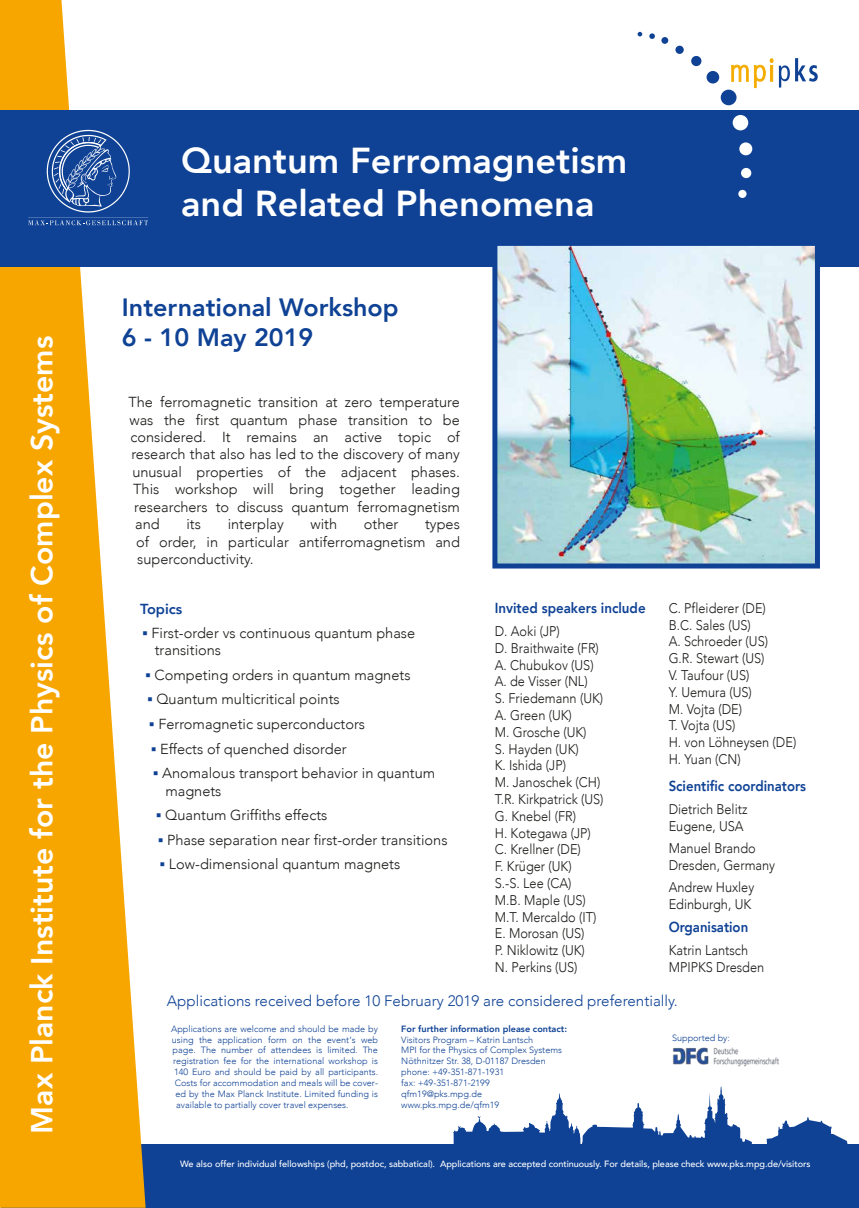
<style>
.page{position:relative;width:859px;height:1208px;background:#fff}
.page>*{position:absolute;margin:0;border:0;box-sizing:border-box;transform-origin:0 0}
.t1{font:800 36px/43.2px "Avenir";color:#fff}
.t2{font:800 30.3px "Avenir";color:#fff}
.t3{font:800 25px/30px "Avenir";color:#0f4295}
.t4{font:300 15.1px "Avenir";color:#0f4295}
.t5{font:300 14.5px/17.4px "Avenir";color:#1a1a18}
.t6{font:800 14.5px "Avenir";color:#0f4295;scale:.91 1}
.t7{font:800 14.5px "Avenir";color:#0f4295;scale:.92 1}
.t8{font:800 14.5px "Avenir";color:#0f4295}
.t9{font:300 14px/16.8px "Avenir";color:#1a1a18;scale:.91 1}
.t10{font:300 9.1px/10.9px "Avenir";color:#0f4295}
.t11{font:500 9.1px "Avenir";letter-spacing:-.005em;color:#fff}
.t12{font:800 9.1px "Avenir";color:#0f4295}
.s1{color:#0f4295}
</style>
<div class="page">
<div style="left:1px;top:1144px;width:858px;height:63px;background:#0f4295"></div>
<svg style="left:453px;top:1086px;width:395px;height:58px"></svg>
<svg style="left:0;top:0;width:146px;height:1207px;fill:#f7a600"></svg>
<div style="left:0;top:110px;width:859px;height:156px;background:#0f4295"></div>
<svg style="left:638px;top:32px;width:4px;height:4px"></svg>
<svg style="left:649px;top:33px;width:6px;height:6px"></svg>
<div style="left:661px;top:37px;width:7px;height:7px;background:#0f4295;border-radius:50%"></div>
<div style="left:675px;top:46px;width:9px;height:8px;background:#0f4295;border-radius:50%"></div>
<div style="left:691px;top:56px;width:10px;height:10px;background:#0f4295;border-radius:50%"></div>
<div style="left:706px;top:71px;width:13px;height:12px;background:#0f4295;border-radius:50%"></div>
<div style="left:721px;top:90px;width:15px;height:15px;background:#0f4295;border-radius:50%"></div>
<div style="left:733px;top:115px;width:15px;height:15px;background:#fff;border-radius:50%"></div>
<div style="left:739px;top:142px;width:13px;height:13px;background:#fff;border-radius:50%"></div>
<div style="left:741px;top:168px;width:10px;height:10px;background:#fff;border-radius:50%"></div>
<div style="left:738px;top:190px;width:8px;height:8px;background:#fff;border-radius:50%"></div>
<svg style="left:779px;top:58px;width:39px;height:30px"></svg>
<svg style="left:731px;top:65px;width:17px;height:16px"></svg>
<svg style="left:754px;top:59px;width:19px;height:29px"></svg>
<svg style="left:28px;top:220px;width:120px;height:5px"></svg>
<svg style="left:47px;top:130px;width:83px;height:82px"></svg>
<img style="left:498px;top:247px;width:316px;height:315px">
<div style="left:492px;top:241px;width:328px;height:327px;border:5px solid #0f4295"></div>
<img style="left:672px;top:1047px;width:107px;height:20px">
<h2 class="t2" style="left:18px;top:1133px;width:799px;rotate:-90deg">Max Planck Institute for the Physics of Complex Systems</h2>
<h1 class="t1" style="left:181px;top:139px;width:448px">Quantum Ferromagnetism and Related Phenomena</h1>
<h3 class="t3" style="left:122px;top:292px;width:278px">International Workshop<br>6 - 10 May 2019</h3>
<p class="t5" style="left:128px;top:393px;width:333px">The ferromagnetic transition at zero temperature</p>
<p class="t5" style="left:129px;top:411px;width:332px">was the first quantum phase transition to be</p>
<p class="t5" style="left:130px;top:428px;width:331px">considered. It remains an active topic of</p>
<p class="t5" style="left:131px;top:446px;width:330px">research that also has led to the discovery of many</p>
<p class="t5" style="left:132px;top:463px;width:329px">unusual properties of the adjacent phases.</p>
<p class="t5" style="left:133px;top:480px;width:328px">This workshop will bring together leading</p>
<p class="t5" style="left:134px;top:498px;width:327px">researchers to discuss quantum ferromagnetism</p>
<p class="t5" style="left:135px;top:515px;width:26px">and</p>
<p class="t5" style="left:186px;top:515px;width:16px">its</p>
<p class="t5" style="left:228px;top:515px;width:58px">interplay</p>
<p class="t5" style="left:310px;top:515px;width:28px">with</p>
<p class="t5" style="left:364px;top:515px;width:36px">other</p>
<p class="t5" style="left:136px;top:515px;width:325px;text-align:justify;text-indent:289px">types of order, in particular antiferromagnetism and superconductivity.</p>
<p class="t8" style="left:140px;top:598px;width:44px">Topics</p>
<p class="t5" style="left:155px;top:624px;width:262px;text-indent:-13px"><span class="s1">▪</span> First-order vs continuous quantum phase transitions</p>
<p class="t5" style="left:145px;top:666px;width:267px"><span class="s1">▪</span> Competing orders in quantum magnets</p>
<p class="t5" style="left:147px;top:690px;width:194px"><span class="s1">▪</span> Quantum multicritical points</p>
<p class="t5" style="left:149px;top:715px;width:218px"><span class="s1">▪</span> Ferromagnetic superconductors</p>
<p class="t5" style="left:151px;top:740px;width:197px"><span class="s1">▪</span> Effects of quenched disorder</p>
<p class="t5" style="left:165px;top:764px;width:271px;text-indent:-13px"><span class="s1">▪</span> Anomalous transport behavior in quantum magnets</p>
<p class="t5" style="left:156px;top:806px;width:173px"><span class="s1">▪</span> Quantum Griffiths effects</p>
<p class="t5" style="left:158px;top:831px;width:291px"><span class="s1">▪</span> Phase separation near first-order transitions</p>
<p class="t5" style="left:160px;top:855px;width:242px"><span class="s1">▪</span> Low-dimensional quantum magnets</p>
<p class="t7" style="left:495px;top:597px;width:166px">Invited speakers include</p>
<p class="t9" style="left:495px;top:623px;width:121px">D. Aoki (JP)<br>D. Braithwaite (FR)<br>A. Chubukov (US)<br>A. de Visser (NL)<br>S. Friedemann (UK)<br>A. Green (UK)<br>M. Grosche (UK)<br>S. Hayden (UK)<br>K. Ishida (JP)<br>M. Janoschek (CH)<br>T.R. Kirkpatrick (US)<br>G. Knebel (FR)<br>H. Kotegawa (JP)<br>C. Krellner (DE)<br>F. Krüger (UK)<br>S.-S. Lee (CA)<br>M.B. Maple (US)<br>M.T. Mercaldo (IT)<br>E. Morosan (US)<br>P. Niklowitz (UK)<br>N. Perkins (US)</p>
<p class="t9" style="left:669px;top:599px;width:142px">C. Pfleiderer (DE)<br>B.C. Sales (US)<br>A. Schroeder (US)<br>G.R. Stewart (US)<br>V. Taufour (US)<br>Y. Uemura (US)<br>M. Vojta (DE)<br>T. Vojta (US)<br>H. von Löhneysen (DE)<br>H. Yuan (CN)</p>
<p class="t6" style="left:669px;top:774px;width:153px">Scientific coordinators</p>
<p class="t9" style="left:669px;top:800px;width:88px">Dietrich Belitz<br>Eugene, USA</p>
<p class="t9" style="left:669px;top:839px;width:119px">Manuel Brando<br>Dresden, Germany</p>
<p class="t9" style="left:669px;top:878px;width:96px">Andrew Huxley<br>Edinburgh, UK</p>
<p class="t6" style="left:669px;top:915px;width:89px">Organisation</p>
<p class="t9" style="left:669px;top:941px;width:107px">Katrin Lantsch<br>MPIPKS Dresden</p>
<p class="t4" style="left:167px;top:992px;width:512px">Applications received before 10 February 2019 are considered preferentially.</p>
<p class="t10" style="left:171px;top:1023px;width:208px">Applications are welcome and should be made by</p>
<p class="t10" style="left:172px;top:1034px;width:208px">using the application form on the event‘s web</p>
<p class="t10" style="left:173px;top:1044px;width:207px">page. The number of attendees is limited. The</p>
<p class="t10" style="left:173px;top:1055px;width:206px">registration fee for the international workshop is</p>
<p class="t10" style="left:174px;top:1066px;width:205px">140 Euro and should be paid by all participants.</p>
<p class="t10" style="left:175px;top:1077px;width:205px">Costs for accommodation and meals will be cover-</p>
<p class="t10" style="left:175px;top:1088px;width:204px">ed by the Max Planck Institute. Limited funding is</p>
<p class="t10" style="left:176px;top:1099px;width:174px">available to partially cover travel expenses.</p>
<p class="t12" style="left:401px;top:1021px;width:167px">For further information please contact:</p>
<p class="t10" style="left:401px;top:1034px;width:162px">Visitors Program – Katrin Lantsch<br>MPI for the Physics of Complex Systems<br>Nöthnitzer Str. 38, D-01187 Dresden phone: +49-351-871-1931<br>fax: +49-351-871-2199 qfm19@pks.mpg.de www.pks.mpg.de/qfm19</p>
<p class="t10" style="left:672px;top:1032px;width:59px">Supported by:</p>
<p class="t11" style="left:180px;top:1155px;width:632px">We also offer individual fellowships (phd, postdoc, sabbatical). Applications are accepted continuously. For details, please check www.pks.mpg.de/visitors</p>
</div>
